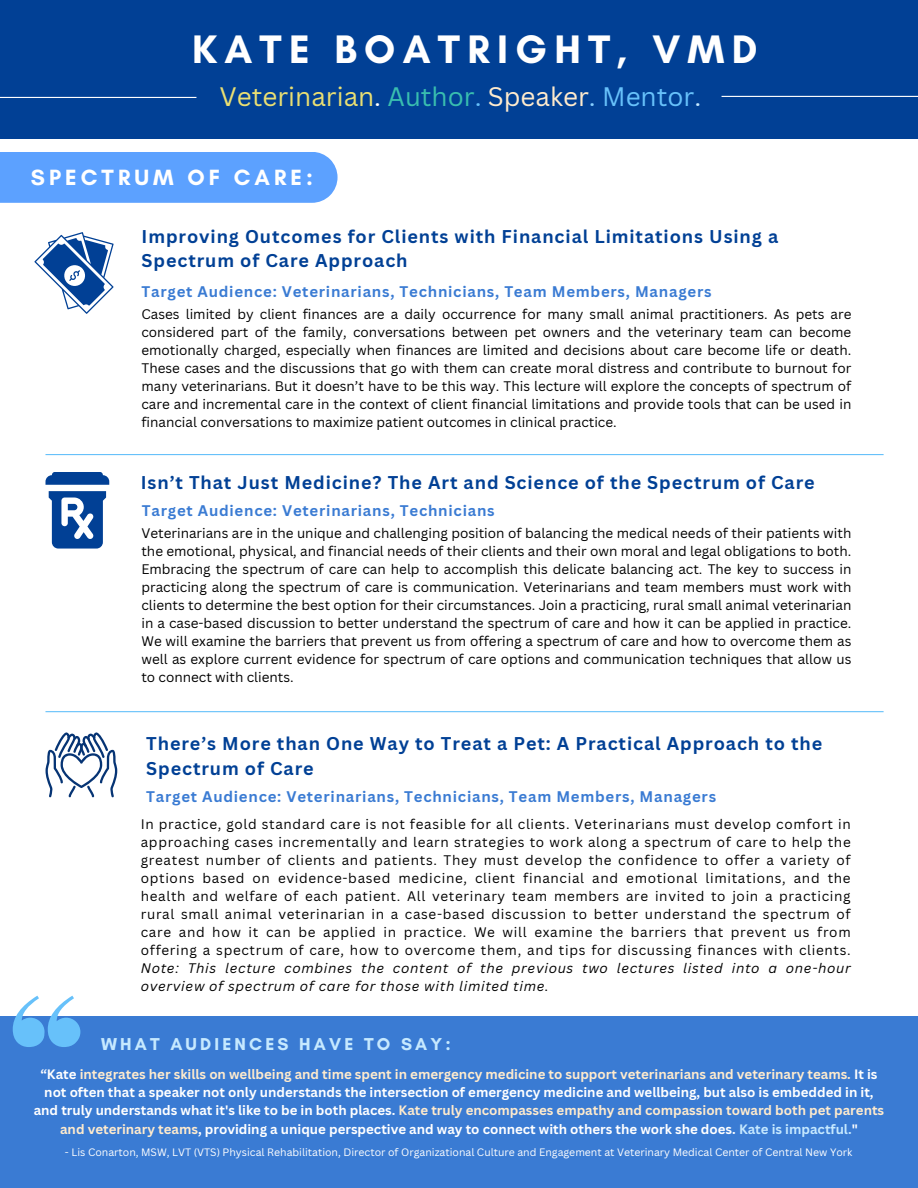
<style>
.page{position:relative;width:918px;height:1188px;background:#fff}
.page>*{position:absolute;margin:0;border:0;box-sizing:border-box;transform-origin:0 0}
.t1{font:700 40.5px "Glacial Indifference";letter-spacing:.18em;color:#fff}
.t2{font:26.1px "Canva Sans";color:#eadf72}
.t3{font:700 22.5px "Glacial Indifference";letter-spacing:.18em;color:#fff}
.t4{font:700 18px/24.8px "Canva Sans";letter-spacing:.05em;color:#014095}
.t5{font:700 17.55px "Glacial Indifference";letter-spacing:.18em;color:#c6e9ff}
.t6{font:700 15px "Canva Sans";letter-spacing:.05em;color:#3a7bd3}
.t7{font:13.5px/18px "Canva Sans";color:#000;text-align:justify}
.t8{font:700 13.35px/18.3px "Canva Sans";color:#fff;text-align:center}
.t9{font:10.5px "Canva Sans";color:#fff}
.s1{color:#fff}
.s2{color:#39beaf}
.s3{color:#67c1fa}
.s4{color:#ffebcd}
.s5{color:#87d0ff}
.s6{color:#c6e9ff}
.s7{font-style:italic}
</style>
<div class="page">
<div style="left:0;top:0;width:918px;height:138px;background:#014095"></div>
<hr style="left:722px;top:96px;width:196px;height:1px;background:#fff">
<hr style="left:0;top:97px;width:196px;height:1px;background:#fff">
<svg style="left:34px;top:232px;width:79px;height:82px"></svg>
<svg style="left:46px;top:472px;width:63px;height:77px"></svg>
<hr style="left:45px;top:454px;width:839px;height:1px;background:#67c1fa">
<div style="left:0;top:152px;width:338px;height:51px;background:#5ca1ff"></div>
<hr style="left:45px;top:711px;width:839px;height:1px;background:#67c1fa">
<svg style="left:46px;top:732px;width:71px;height:65px"></svg>
<div style="left:0;top:1016px;width:918px;height:172px;background:#3a7bd3"></div>
<svg style="left:13px;top:996px;width:67px;height:51px"></svg>
<p class="t1" style="left:192px;top:25px;width:567px">KATE BOATRIGHT, VMD</p>
<h1 class="t2" style="left:220px;top:78px;width:483px">Veterinarian<span class="s1">.</span> <span class="s2">Author</span><span class="s3">.</span> <span class="s4">Speaker</span><span class="s5">.</span> <span class="s3">Mentor</span><span class="s6">.</span></h1>
<p class="t3" style="left:31px;top:163px;width:284px">SPECTRUM OF CARE:</p>
<p class="t4" style="left:142px;top:223px;width:638px">Improving Outcomes for Clients with Financial Limitations Using a<br>Spectrum of Care Approach</p>
<h2 class="t7" style="left:141px;top:305px;width:711px">Cases limited by client finances are a daily occurrence for many small animal practitioners. As pets are considered part of the family, conversations between pet owners and the veterinary team can become emotionally charged, especially when finances are limited and decisions about care become life or death.<br>These cases and the discussions that go with them can create moral distress and contribute to burnout for many veterinarians. But it doesn’t have to be this way. This lecture will explore the concepts of spectrum of care and incremental care in the context of client financial limitations and provide tools that can be used in financial conversations to maximize patient outcomes in clinical practice.</h2>
<p class="t6" style="left:142px;top:281px;width:571px">Target Audience: Veterinarians, Technicians, Team Members, Managers</p>
<p class="t4" style="left:141px;top:470px;width:676px">Isn’t That Just Medicine? The Art and Science of the Spectrum of Care</p>
<h3 class="t7" style="left:141px;top:524px;width:711px">Veterinarians are in the unique and challenging position of balancing the medical needs of their patients with the emotional, physical, and financial needs of their clients and their own moral and legal obligations to both.<br>Embracing the spectrum of care can help to accomplish this delicate balancing act. The key to success in practicing along the spectrum of care is communication. Veterinarians and team members must work with clients to determine the best option for their circumstances. Join a practicing, rural small animal veterinarian in a case-based discussion to better understand the spectrum of care and how it can be applied in practice.<br>We will examine the barriers that prevent us from offering a spectrum of care and how to overcome them as well as explore current evidence for spectrum of care options and communication techniques that allow us to connect with clients.</h3>
<p class="t6" style="left:142px;top:500px;width:354px">Target Audience: Veterinarians, Technicians</p>
<h5 class="t4" style="left:146px;top:730px;width:678px">There’s More than One Way to Treat a Pet: A Practical Approach to the<br>Spectrum of Care</h5>
<p class="t6" style="left:146px;top:786px;width:571px">Target Audience: Veterinarians, Technicians, Team Members, Managers</p>
<h6 class="t7" style="left:141px;top:815px;width:711px">In practice, gold standard care is not feasible for all clients. Veterinarians must develop comfort in approaching cases incrementally and learn strategies to work along a spectrum of care to help the greatest number of clients and patients. They must develop the confidence to offer a variety of options based on evidence-based medicine, client financial and emotional limitations, and the health and welfare of each patient. All veterinary team members are invited to join a practicing rural small animal veterinarian in a case-based discussion to better understand the spectrum of care and how it can be applied in practice. We will examine the barriers that prevent us from offering a spectrum of care, how to overcome them, and tips for discussing finances with clients.<br><span class="s7">Note: This lecture combines the content of the previous two lectures listed into a one-hour overview of spectrum of care for those with limited time.</span></h6>
<h5 class="t5" style="left:101px;top:1033px;width:351px">WHAT AUDIENCES HAVE TO SAY:</h5>
<h6 class="t8" style="left:34px;top:1064px;width:852px">“Kate <span class="s4">integrates her skills on wellbeing and time spent in emergency medicine to support veterinarians and veterinary teams.</span> It is not often that a speaker not only understands the intersection of emergency medicine and wellbeing, but also is embedded in it, and truly understands what it's like to be in both places. <span class="s4">Kate truly encompasses empathy and compassion toward both pet parents and veterinary teams</span>, providing a unique perspective and way to connect with others the work she does. <span class="s6">Kate is impactful.</span>"</h6>
<p class="t9" style="left:65px;top:1144px;width:789px">- Lis Conarton, MSW, LVT (VTS) Physical Rehabilitation, Director of Organizational Culture and Engagement at Veterinary Medical Center of Central New York</p>
</div>
